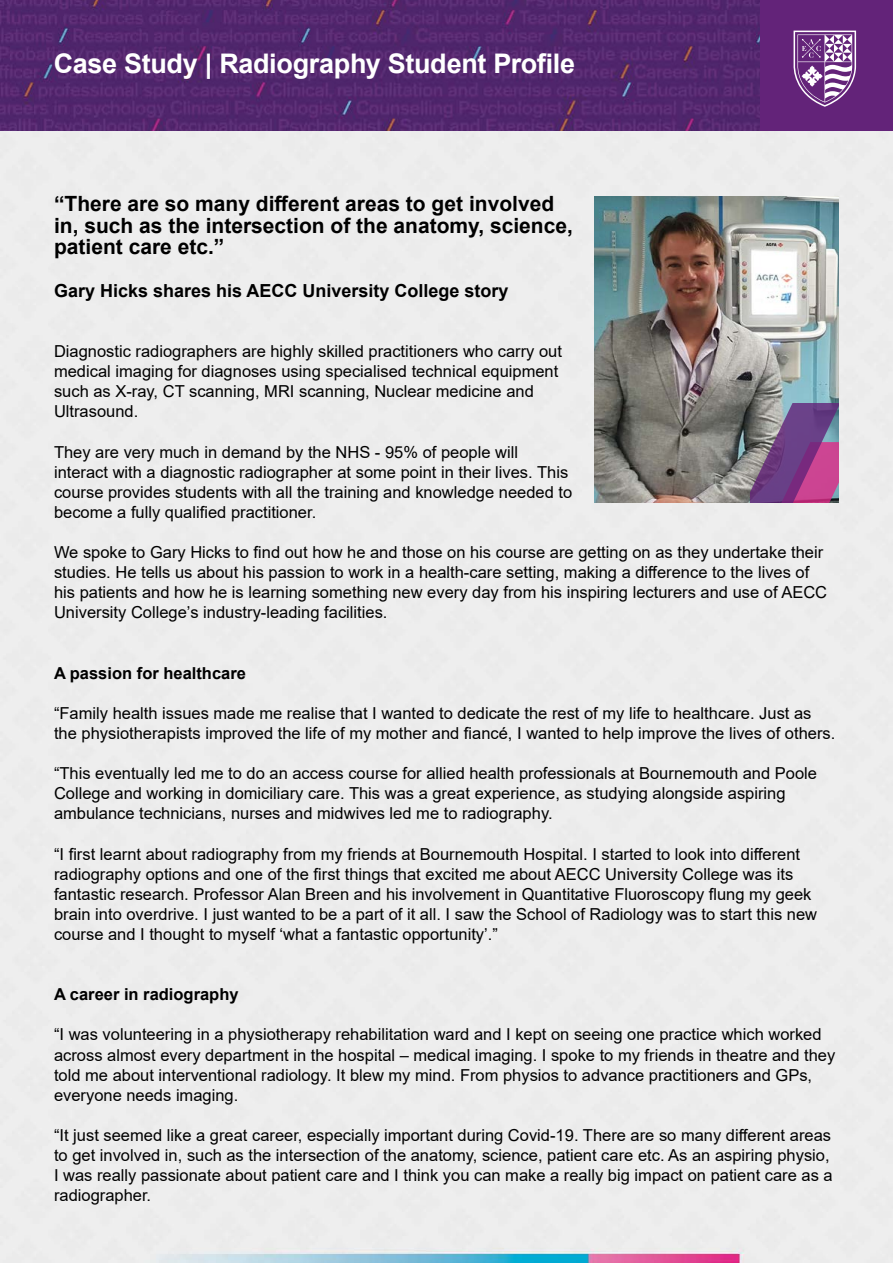
<style>
.page{position:relative;width:893px;height:1263px;background:#fff}
.page>*{position:absolute;margin:0;border:0;box-sizing:border-box;transform-origin:0 0}
.t1{font:700 27px "Arial";letter-spacing:-.01em;color:#fff}
.t2{font:700 21px/21.6px "Arial";color:#000}
.t3{font:700 18px "Arial";color:#000}
.t4{font:16.5px/20.1px "Arial";color:#000}
.t5{font:700 16.5px "Arial";color:#000}
</style>
<div class="page">
<div style="left:0;top:131px;width:893px;height:1131px;background:#ededed"></div>
<img style="left:595px;top:197px;width:244px;height:306px">
<img style="left:0;top:0;width:761px;height:131px">
<div style="left:761px;top:0;width:132px;height:131px;background:#632379"></div>
<svg style="left:793px;top:31px;width:63px;height:76px"></svg>
<svg style="left:750px;top:404px;width:89px;height:99px;background:#865389"></svg>
<h1 class="t1" style="left:54px;top:44px;width:523px">Case Study | Radiography Student Profile</h1>
<p class="t2" style="left:54px;top:193px;width:520px">“There are so many different areas to get involved in, such as the intersection of the anatomy, science, patient care etc.”</p>
<p class="t3" style="left:54px;top:278px;width:456px">Gary Hicks shares his AECC University College story</p>
<p class="t4" style="left:54px;top:341px;width:510px">Diagnostic radiographers are highly skilled practitioners who carry out medical imaging for diagnoses using specialised technical equipment such as X-ray, CT scanning, MRI scanning, Nuclear medicine and Ultrasound.</p>
<p class="t4" style="left:54px;top:442px;width:520px">They are very much in demand by the NHS - 95% of people will interact with a diagnostic radiographer at some point in their lives. This course provides students with all the training and knowledge needed to become a fully qualified practitioner.</p>
<p class="t4" style="left:54px;top:542px;width:775px">We spoke to Gary Hicks to find out how he and those on his course are getting on as they undertake their studies. He tells us about his passion to work in a health-care setting, making a difference to the lives of his patients and how he is learning something new every day from his inspiring lecturers and use of AECC University College’s industry-leading facilities.</p>
<p class="t5" style="left:54px;top:661px;width:193px">A passion for healthcare</p>
<p class="t4" style="left:54px;top:703px;width:783px">“Family health issues made me realise that I wanted to dedicate the rest of my life to healthcare. Just as the physiotherapists improved the life of my mother and fiancé, I wanted to help improve the lives of others.</p>
<p class="t4" style="left:54px;top:763px;width:765px">“This eventually led me to do an access course for allied health professionals at Bournemouth and Poole<br>College and working in domiciliary care. This was a great experience, as studying alongside aspiring ambulance technicians, nurses and midwives led me to radiography.</p>
<p class="t4" style="left:54px;top:843px;width:765px">“I first learnt about radiography from my friends at Bournemouth Hospital. I started to look into different radiography options and one of the first things that excited me about AECC University College was its fantastic research. Professor Alan Breen and his involvement in Quantitative Fluoroscopy flung my geek brain into overdrive. I just wanted to be a part of it all. I saw the School of Radiology was to start this new course and I thought to myself ‘what a fantastic opportunity’.”</p>
<p class="t5" style="left:54px;top:983px;width:186px">A career in radiography</p>
<p class="t4" style="left:54px;top:1024px;width:783px">“I was volunteering in a physiotherapy rehabilitation ward and I kept on seeing one practice which worked across almost every department in the hospital – medical imaging. I spoke to my friends in theatre and they told me about interventional radiology. It blew my mind. From physios to advance practitioners and GPs, everyone needs imaging.</p>
<p class="t4" style="left:54px;top:1125px;width:780px">“It just seemed like a great career, especially important during Covid-19. There are so many different areas to get involved in, such as the intersection of the anatomy, science, patient care etc. As an aspiring physio, I was really passionate about patient care and I think you can make a really big impact on patient care as a radiographer.</p>
</div>
